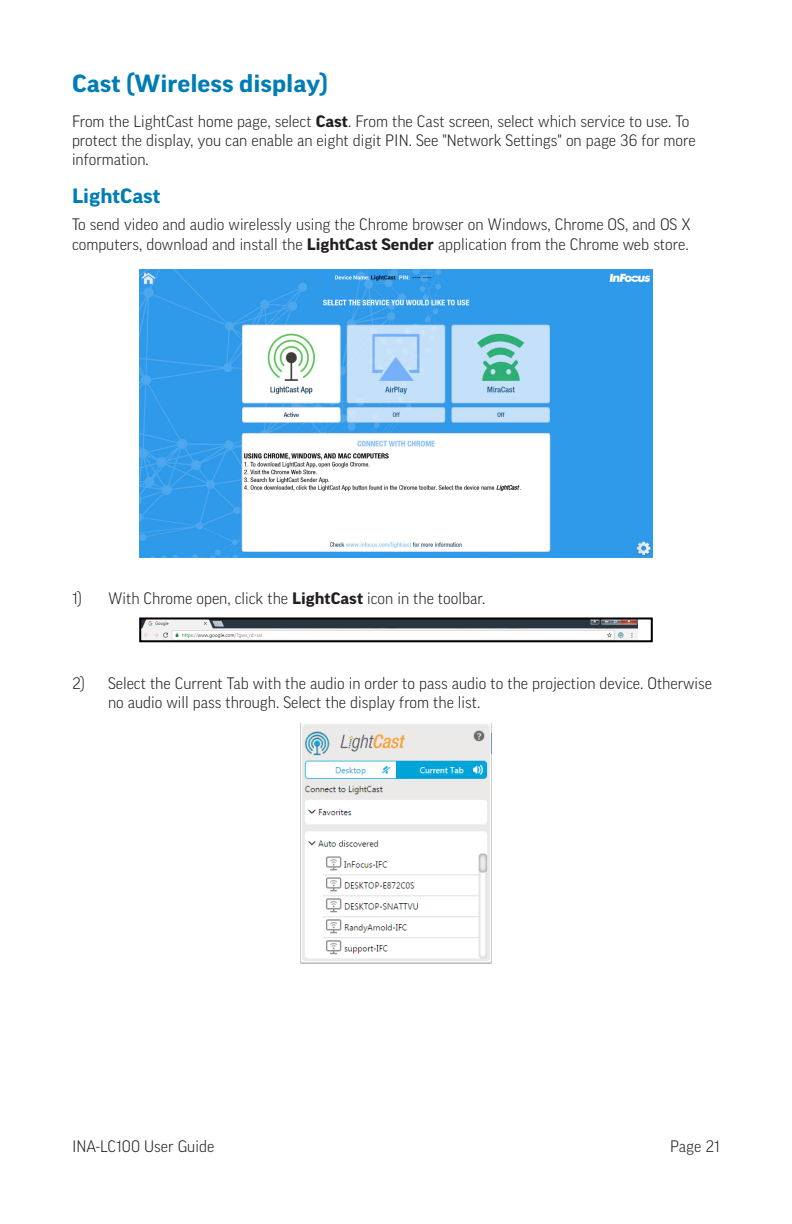
<style>
.page{position:relative;width:792px;height:1224px;background:#fff}
.page>*{position:absolute;margin:0;border:0;box-sizing:border-box;transform-origin:0 0}
.t1{font:700 expanded 24px "Good Pro";color:#007db5}
.t2{font:700 expanded 20px "Good Pro";color:#007db5}
.Numbered_List_-_1st{font:300 16px/19.2px "Good Pro";color:#231f20}
.Numbering_-_Restart{font:300 16px "Good Pro";color:#231f20}
.s1{font-weight:700;font-stretch:expanded}
</style>
<div class="page">
<img style="left:139px;top:269px;width:514px;height:288px">
<img style="left:142px;top:620px;width:496px;height:19px">
<div style="left:139px;top:617px;width:514px;height:25px;border:2px solid #000"></div>
<img style="left:301px;top:723px;width:190px;height:240px">
<h1 class="t1" style="left:72px;top:69px;width:258px">Cast (Wireless display)</h1>
<p class="Numbered_List_-_1st" style="left:72px;top:112px;width:625px">From the LightCast home page, select <span class="s1">Cast</span>. From the Cast screen, select which service to use. To protect the display, you can enable an eight digit PIN. See "Network Settings" on page 36 for more information.</p>
<h2 class="t2" style="left:72px;top:185px;width:90px">LightCast</h2>
<p class="Numbered_List_-_1st" style="left:72px;top:215px;width:620px">To send video and audio wirelessly using the Chrome browser on Windows, Chrome OS, and OS X computers, download and install the <span class="s1">LightCast Sender</span> application from the Chrome web store.</p>
<p class="Numbering_-_Restart" style="left:72px;top:589px;width:415px">1) With Chrome open, click the <span class="s1">LightCast</span> icon in the toolbar.</p>
<p class="Numbered_List_-_1st" style="left:108px;top:674px;width:606px;text-indent:-36px">2) Select the Current Tab with the audio in order to pass audio to the projection device. Otherwise no audio will pass through. Select the display from the list.</p>
<p class="Numbered_List_-_1st" style="left:72px;top:1137px;width:144px">INA-LC100 User Guide</p>
<p class="Numbered_List_-_1st" style="left:670px;top:1137px;width:51px">Page 21</p>
</div>
